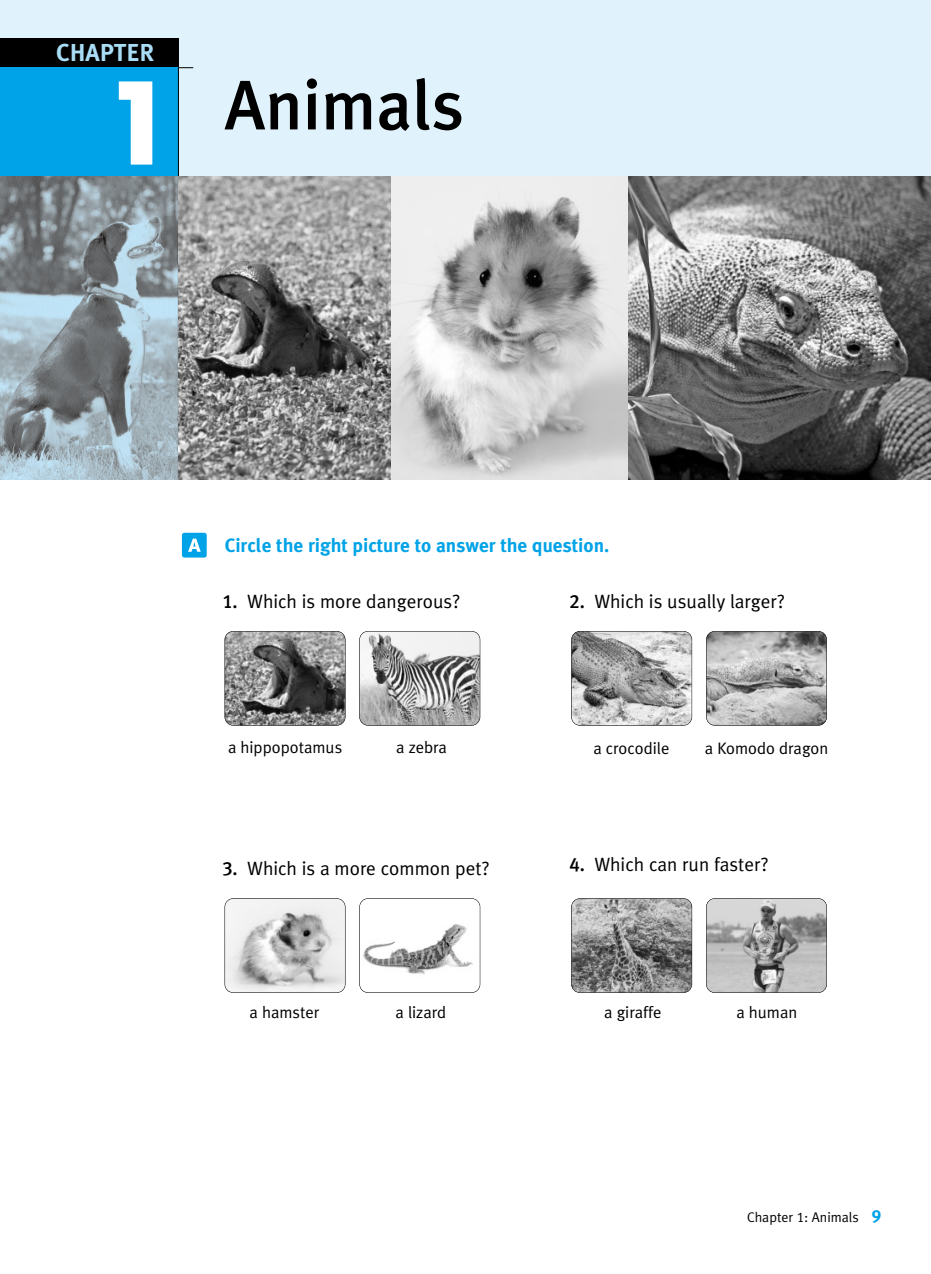
<style>
.page{position:relative;width:931px;height:1274px;background:#fff}
.page>*{position:absolute;margin:0;border:0;box-sizing:border-box;transform-origin:0 0}
.t1{font:500 70px "Meta Plus";color:#000}
.t2{font:700 24.5px "Meta Plus";color:#a9dcf5}
.t3{font:19.25px "Meta Plus Normal";color:#000}
.t4{font:700 19.25px "Meta Plus";color:#00a3e7}
.t5{font:16.62px "Meta Plus Normal";color:#000}
.t6{font:14px "Meta Plus Normal";color:#000}
.s1{font-family:"Sunshine";font-weight:700;font-size:110.25px;color:#fff}
.s2{font-family:"Meta Plus Medium Caps"}
.s3{font-family:"Meta Plus Normal Caps"}
.s4{font-family:"Meta Plus Bold Caps";font-size:17.5px;color:#00a3e7}
</style>
<div class="page">
<div style="left:0;top:0;width:931px;height:177px;background:#e0f2fb"></div>
<div style="left:0;top:38px;width:178px;height:30px;background:#000"></div>
<div style="left:0;top:68px;width:178px;height:109px;background:#00a3e7"></div>
<img style="left:0;top:177px;width:178px;height:302px">
<img style="left:627px;top:177px;width:304px;height:302px">
<svg style="left:178px;top:67px;width:15px;height:1px"></svg>
<hr style="left:178px;top:68px;width:1px;height:411px;background:#000">
<img style="left:390px;top:177px;width:237px;height:302px">
<div style="left:182px;top:533px;width:25px;height:25px;background:#00a3e7;border-radius:2px"></div>
<svg style="left:188px;top:539px;width:13px;height:13px"></svg>
<img style="left:225px;top:631px;width:120px;height:94px;border-radius:8px">
<div style="left:225px;top:631px;width:121px;height:95px;border:1px solid #000;border-radius:9px"></div>
<img style="left:360px;top:631px;width:120px;height:94px;border-radius:8px">
<div style="left:359px;top:631px;width:121px;height:95px;border:1px solid #000;border-radius:9px"></div>
<img style="left:571px;top:631px;width:121px;height:94px;border-radius:8px">
<div style="left:571px;top:631px;width:121px;height:95px;border:1px solid #000;border-radius:9px"></div>
<img style="left:706px;top:631px;width:121px;height:94px;border-radius:8px">
<div style="left:706px;top:631px;width:121px;height:95px;border:1px solid #000;border-radius:9px"></div>
<img style="left:571px;top:899px;width:121px;height:94px;border-radius:8px">
<div style="left:571px;top:898px;width:121px;height:95px;border:1px solid #000;border-radius:9px"></div>
<img style="left:706px;top:899px;width:121px;height:94px;border-radius:8px">
<div style="left:706px;top:898px;width:121px;height:95px;border:1px solid #000;border-radius:9px"></div>
<img style="left:225px;top:899px;width:120px;height:94px;border-radius:8px">
<div style="left:225px;top:898px;width:121px;height:95px;border:1px solid #000;border-radius:9px"></div>
<img style="left:361px;top:899px;width:119px;height:93px;border-radius:8px">
<div style="left:359px;top:898px;width:121px;height:95px;border:1px solid #000;border-radius:9px"></div>
<svg style="left:178px;top:177px;width:212px;height:302px;background:#8b8b8b"></svg>
<p class="t2" style="left:56px;top:44px;width:100px">CHAPTER</p>
<h1 class="t1" style="left:101px;top:81px;width:365px"><span class="s1">1</span> Animals</h1>
<p class="t4" style="left:225px;top:538px;width:386px">Circle the right picture to answer the question.</p>
<p class="t3" style="left:222px;top:594px;width:240px"><span class="s2">1.</span> Which is more dangerous?</p>
<p class="t3" style="left:570px;top:594px;width:217px"><span class="s2">2.</span> Which is usually larger?</p>
<p class="t5" style="left:228px;top:741px;width:116px">a hippopotamus</p>
<p class="t5" style="left:396px;top:741px;width:52px">a zebra</p>
<p class="t5" style="left:593px;top:742px;width:78px">a crocodile</p>
<p class="t5" style="left:705px;top:742px;width:125px">a Komodo dragon</p>
<p class="t3" style="left:222px;top:862px;width:269px"><span class="s2">3.</span> Which is a more common pet?</p>
<p class="t3" style="left:570px;top:857px;width:201px"><span class="s2">4.</span> Which can run faster?</p>
<p class="t5" style="left:250px;top:1007px;width:71px">a hamster</p>
<p class="t5" style="left:395px;top:1007px;width:52px">a lizard</p>
<p class="t5" style="left:604px;top:1006px;width:59px">a giraffe</p>
<p class="t5" style="left:736px;top:1006px;width:62px">a human</p>
<p class="t6" style="left:747px;top:1212px;width:136px">Chapter <span class="s3">1</span>: Animals <span class="s4">9</span></p>
</div>
